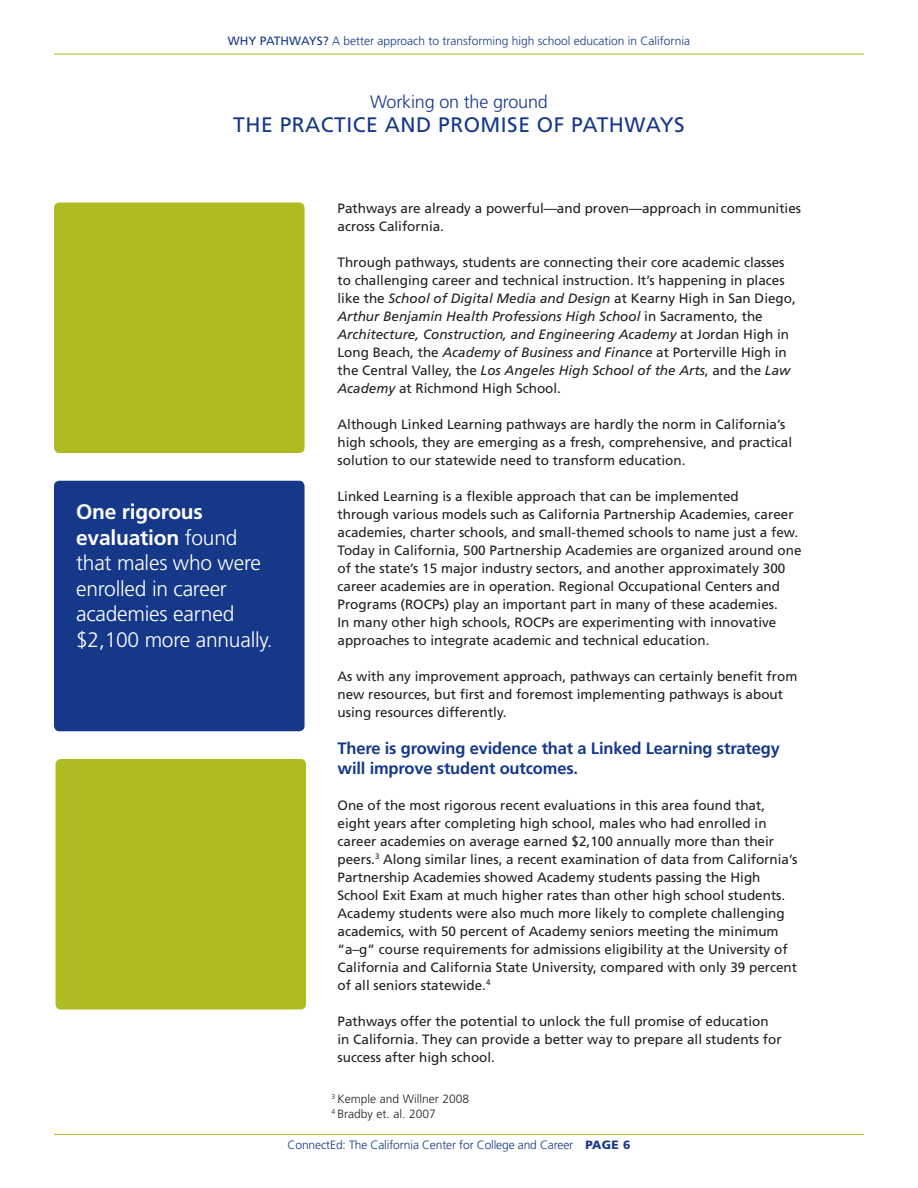
<style>
.page{position:relative;width:918px;height:1188px;background:#fff}
.page>*{position:absolute;margin:0;border:0;box-sizing:border-box;transform-origin:0 0}
.t1{font:300 21px/25.5px "Frutiger LT Std";letter-spacing:-.01em;color:#fff}
.Headline_ALL_CAPS_pu{font:21px "Frutiger LT Std";letter-spacing:.025em;color:#153889}
.Headline_leadin_Frut{font:300 18px "Frutiger LT Std";letter-spacing:-.01em;color:#153889}
.Subhead_Fruitiger_65{font:700 16.5px/19.5px "Frutiger LT Std";letter-spacing:-.01em;color:#153889}
.Body_text_Fruitiger{font:13.5px/18px "Frutiger LT Std";color:#231f20}
.t2{font:300 12px "Frutiger LT Std";color:#153889}
.References_Italic_Ne{font:300 12px "Frutiger LT Std";color:#231f20}
.s1{font-weight:400}
.s2{font-weight:700}
.s3{font-style:italic}
.s4{font-weight:900}
</style>
<div class="page">
<hr style="left:54px;top:1134px;width:810px;height:1px;background:#aebc21">
<hr style="left:54px;top:54px;width:810px;height:1px;background:#aebc21">
<div style="left:54px;top:481px;width:251px;height:250px;background:#153889;border-radius:5px"></div>
<div style="left:54px;top:202px;width:251px;height:251px;background:#aebc21;border-radius:5px"></div>
<div style="left:55px;top:759px;width:251px;height:251px;background:#aebc21;border-radius:5px"></div>
<p class="t2" style="left:228px;top:34px;width:464px"><span class="s1">WHY PATHWAYS?</span> A better approach to transforming high school education in California</p>
<p class="Headline_leadin_Frut" style="left:370px;top:92px;width:179px">Working on the ground</p>
<p class="Headline_ALL_CAPS_pu" style="left:233px;top:112px;width:453px">THE PRACTICE AND PROMISE OF PATHWAYS</p>
<p class="t1" style="left:76px;top:499px;width:198px"><span class="s2">One rigorous evaluation</span> found that males who were enrolled in career academies earned $2,100 more annually.</p>
<p class="Body_text_Fruitiger" style="left:338px;top:199px;width:465px">Pathways are already a powerful—and proven—approach in communities across California.</p>
<p class="Body_text_Fruitiger" style="left:338px;top:253px;width:460px">Through pathways, students are connecting their core academic classes to challenging career and technical instruction. It’s happening in places like the <span class="s3">School of Digital Media and Design</span> at Kearny High in San Diego, <span class="s3">Arthur Benjamin Health Professions High School</span> in Sacramento, the <span class="s3">Architecture, Construction, and Engineering Academy</span> at Jordan High in Long Beach, the <span class="s3">Academy of Business and Finance</span> at Porterville High in the Central Valley, the <span class="s3">Los Angeles High School of the Arts</span>, and the <span class="s3">Law Academy</span> at Richmond High School.</p>
<p class="Body_text_Fruitiger" style="left:338px;top:415px;width:456px">Although Linked Learning pathways are hardly the norm in California’s high schools, they are emerging as a fresh, comprehensive, and practical solution to our statewide need to transform education.</p>
<p class="Body_text_Fruitiger" style="left:338px;top:487px;width:466px">Linked Learning is a flexible approach that can be implemented<br>through various models such as California Partnership Academies, career academies, charter schools, and small-themed schools to name just a few.<br>Today in California, 500 Partnership Academies are organized around one of the state’s 15 major industry sectors, and another approximately 300 career academies are in operation. Regional Occupational Centers and Programs (ROCPs) play an important part in many of these academies.<br>In many other high schools, ROCPs are experimenting with innovative approaches to integrate academic and technical education.</p>
<p class="Body_text_Fruitiger" style="left:338px;top:667px;width:461px">As with any improvement approach, pathways can certainly benefit from new resources, but first and foremost implementing pathways is about using resources differently.</p>
<p class="Subhead_Fruitiger_65" style="left:338px;top:739px;width:444px">There is growing evidence that a Linked Learning strategy will improve student outcomes.</p>
<p class="Body_text_Fruitiger" style="left:338px;top:796px;width:461px">One of the most rigorous recent evaluations in this area found that, eight years after completing high school, males who had enrolled in career academies on average earned $2,100 annually more than their peers.<sup>3</sup> Along similar lines, a recent examination of data from California’s Partnership Academies showed Academy students passing the High School Exit Exam at much higher rates than other high school students.<br>Academy students were also much more likely to complete challenging academics, with 50 percent of Academy seniors meeting the minimum “a–g” course requirements for admissions eligibility at the University of California and California State University, compared with only 39 percent of all seniors statewide.<sup>4</sup></p>
<p class="Body_text_Fruitiger" style="left:338px;top:1012px;width:446px">Pathways offer the potential to unlock the full promise of education in California. They can provide a better way to prepare all students for success after high school.</p>
<p class="References_Italic_Ne" style="left:331px;top:1092px;width:139px"><sup>3</sup> Kemple and Willner 2008</p>
<p class="References_Italic_Ne" style="left:331px;top:1107px;width:106px"><sup>4</sup> Bradby et. al. 2007</p>
<p class="t2" style="left:288px;top:1138px;width:344px">ConnectEd: The California Center for College and Career <span class="s4">PAGE 6</span></p>
</div>
